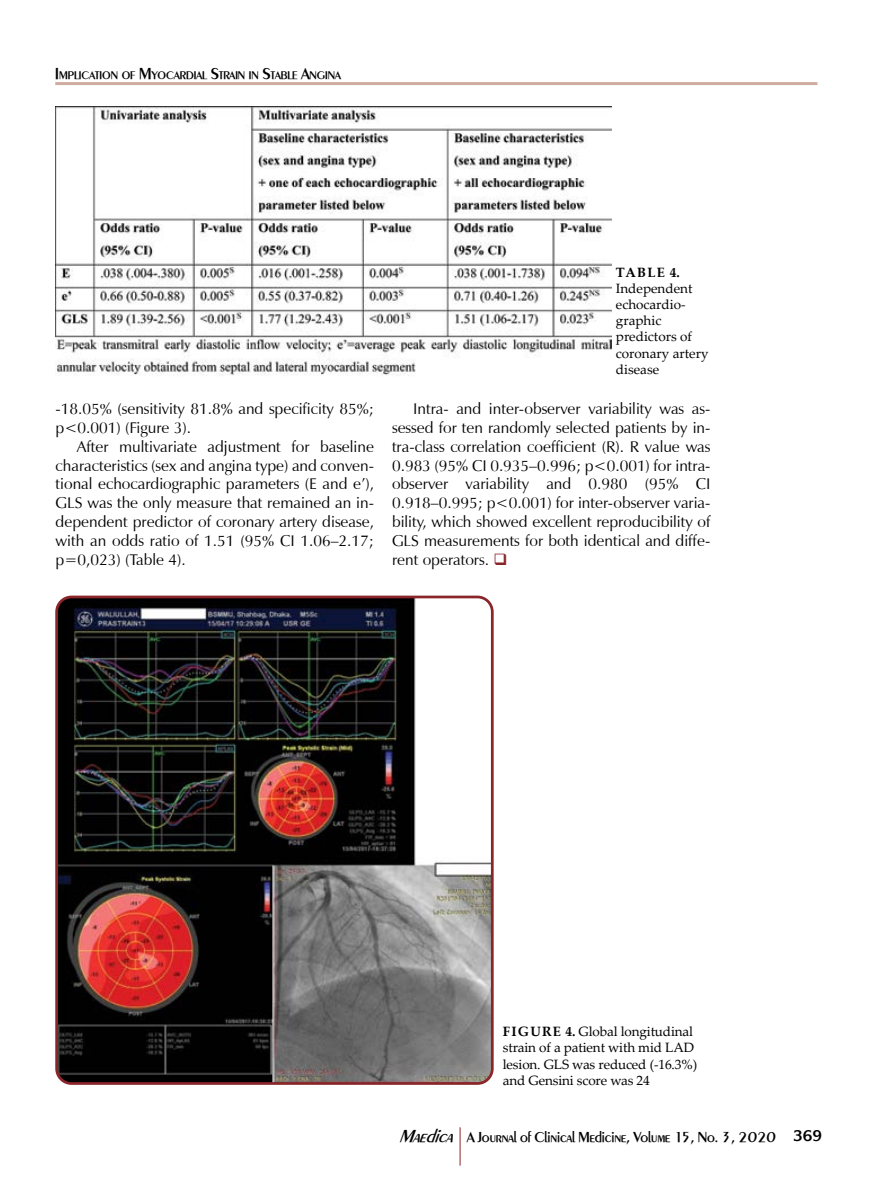
<style>
.page{position:relative;width:893px;height:1191px;background:#fff}
.page>*{position:absolute;margin:0;border:0;box-sizing:border-box;transform-origin:0 0}
.t1{font:15.75px/18.9px "Z Humanist Normal";color:#000;text-align:justify}
.t2{font:500 15px "Peinaud";letter-spacing:-.005em;color:#000}
.t3{font:13.5px/16.2px "Palatino Linotype";letter-spacing:-.01em;color:#000}
.t4{font:700 13.5px "Palatino Linotype";letter-spacing:.095em;color:#000}
.t5{font:500 11.55px "Peinaud";color:#000}
.s1{font-size:16.5px}
.s2{color:#8a2529}
.s3{font-weight:700}
.s4{font-style:italic;font-size:18px}
.s5{font-family:"Korina";font-weight:700}
</style>
<div class="page">
<hr style="left:55px;top:82px;width:762px;height:3px;background:#d0aca0">
<hr style="left:460px;top:1127px;width:1px;height:38px;background:#8a2529">
<img style="left:56px;top:106px;width:555px;height:270px">
<img style="left:57px;top:599px;width:435px;height:484px">
<div style="left:55px;top:595px;width:439px;height:489px;border:3px solid #8a2529;border-radius:15px"></div>
<p class="t5" style="left:55px;top:68px;width:287px"><span class="s1">I</span>MPLICATION OF <span class="s1">M</span>YOCARDIAL <span class="s1">S</span>TRAIN IN <span class="s1">S</span>TABLE <span class="s1">A</span>NGINA</p>
<p class="t1" style="left:56px;top:399px;width:320px">-18.05% (sensitivity 81.8% and specificity 85%; p&lt;0.001) (Figure 3).</p>
<p class="t1" style="left:56px;top:437px;width:320px;text-indent:21px">After multivariate adjustment for baseline characteristics (sex and angina type) and conven&shy;tional echocardiographic parameters (E and e’), GLS was the only measure that remained an in&shy;dependent predictor of coronary artery disease, with an odds ratio of 1.51 (95% CI 1.06–2.17; p=0,023) (Table 4).</p>
<p class="t4" style="left:616px;top:262px;width:66px">TABLE 4.</p>
<p class="t3" style="left:616px;top:279px;width:94px">Independent echocardio&shy;graphic predictors of coronary artery disease</p>
<p class="t1" style="left:392px;top:399px;width:320px;text-indent:21px">Intra- and inter-observer variability was as&shy;sessed for ten randomly selected patients by in&shy;tra-class correlation coefficient (R). R value was 0.983 (95% CI 0.935–0.996; p&lt;0.001) for intra&shy;observer variability and 0.980 (95% CI 0.918–0.995; p&lt;0.001) for inter-observer varia&shy;bility, which showed excellent reproducibility of GLS measurements for both identical and diffe&shy;rent operators. <span class="s2">❑</span></p>
<p class="t3" style="left:503px;top:1023px;width:196px"><span class="s3">FIGURE 4.</span> Global longitudinal strain of a patient with mid LAD lesion. GLS was reduced (-16.3%) and Gensini score was 24</p>
<p class="t2" style="left:399px;top:1127px;width:424px"><span class="s4">Maedica</span> A Journal of Clinical Medicine, Volume 15, No. 3, 2020 <span class="s5">369</span></p>
</div>
